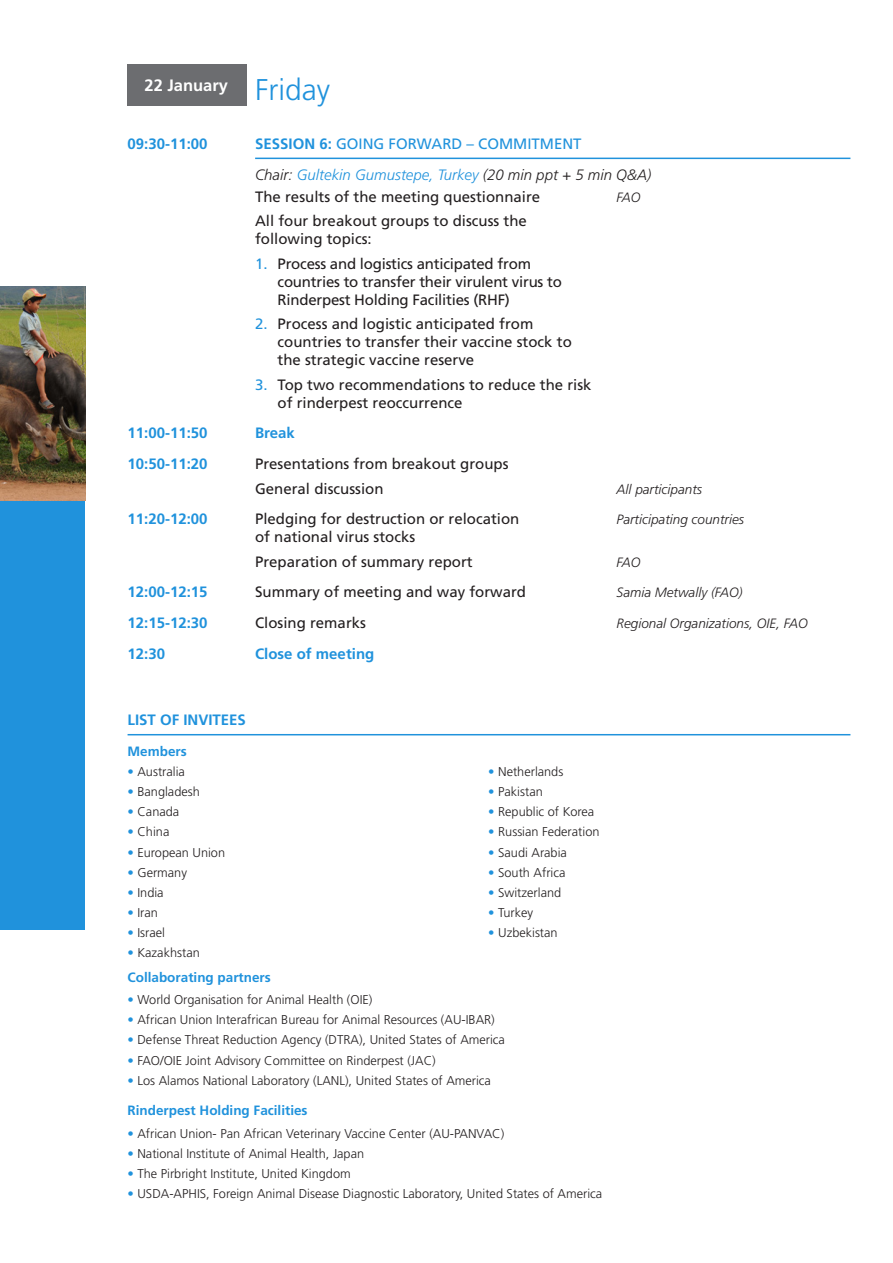
<style>
.page{position:relative;width:893px;height:1263px;background:#fff}
.page>*{position:absolute;margin:0;border:0;box-sizing:border-box;transform-origin:0 0}
.t1{font:700 16.5px "Frutiger LT Std";color:#fff}
.agenda_testo{font:15px/18px "Frutiger LT Std";color:#231f20}
.agenda_testo-2{font:italic 300 15px "Frutiger LT Std";color:#231f20}
.agenda_testo-3{font:700 15px "Frutiger LT Std";color:#2092dc}
.agenda_break{font:700 15px "Frutiger LT Std";color:#2092dc}
.agenda_session{font:15px "Frutiger LT Std";color:#2092dc}
.agenda_session-2{font:700 15px "Frutiger LT Std";color:#2092dc}
.agenda_testo-4{font:italic 300 13.5px "Frutiger LT Std";color:#231f20}
.agenda_testo-5{font:700 13.5px "Frutiger LT Std";color:#2092dc}
.agenda_testo-6{font:300 12.75px "Frutiger LT Std";color:#231f20}
.s1{font-weight:300;font-size:30px;color:#2092dc}
.s2{font-weight:700}
.s3{color:#2092dc}
.s4{font-weight:700;color:#2092dc}
</style>
<div class="page">
<img style="left:0;top:287px;width:85px;height:214px">
<div style="left:0;top:501px;width:85px;height:428px;background:#2092dc"></div>
<hr style="left:128px;top:734px;width:722px;height:1px;background:#2092dc">
<div style="left:128px;top:64px;width:119px;height:42px;background:#6c6d70"></div>
<hr style="left:255px;top:158px;width:595px;height:1px;background:#2092dc">
<p class="t1" style="left:145px;top:76px;width:187px">22 January <span class="s1">Friday</span></p>
<p class="agenda_session-2" style="left:128px;top:135px;width:82px">09:30-11:00</p>
<p class="agenda_session" style="left:255px;top:135px;width:328px"><span class="s2">SESSION 6:</span> GOING FORWARD – COMMITMENT</p>
<p class="agenda_testo-2" style="left:255px;top:166px;width:398px">Chair: <span class="s3">Gultekin Gumustepe, Turkey</span> (20 min ppt + 5 min Q&amp;A)</p>
<p class="agenda_testo" style="left:255px;top:188px;width:287px">The results of the meeting questionnaire</p>
<p class="agenda_testo-4" style="left:617px;top:190px;width:26px">FAO</p>
<p class="agenda_testo" style="left:255px;top:212px;width:273px">All four breakout groups to discuss the following topics:</p>
<p class="agenda_testo" style="left:278px;top:255px;width:286px;text-indent:-22px"><span class="s3">1.</span> Process and logistics anticipated from countries to transfer their virulent virus to<br>Rinderpest Holding Facilities (RHF)</p>
<p class="agenda_testo" style="left:278px;top:315px;width:296px;text-indent:-22px"><span class="s3">2.</span> Process and logistic anticipated from countries to transfer their vaccine stock to the strategic vaccine reserve</p>
<p class="agenda_testo" style="left:278px;top:375px;width:315px;text-indent:-22px"><span class="s3">3.</span> Top two recommendations to reduce the risk of rinderpest reoccurrence</p>
<p class="agenda_break" style="left:128px;top:424px;width:82px">11:00-11:50</p>
<p class="agenda_break" style="left:255px;top:424px;width:41px">Break</p>
<p class="agenda_testo-3" style="left:128px;top:455px;width:82px">10:50-11:20</p>
<p class="agenda_testo" style="left:255px;top:455px;width:255px">Presentations from breakout groups</p>
<p class="agenda_testo" style="left:255px;top:479px;width:130px">General discussion</p>
<p class="agenda_testo-4" style="left:617px;top:481px;width:87px">All participants</p>
<p class="agenda_testo-3" style="left:128px;top:510px;width:82px">11:20-12:00</p>
<p class="agenda_testo" style="left:255px;top:510px;width:266px">Pledging for destruction or relocation</p>
<p class="agenda_testo-4" style="left:617px;top:512px;width:129px">Participating countries</p>
<p class="agenda_testo" style="left:255px;top:528px;width:162px">of national virus stocks</p>
<p class="agenda_testo" style="left:255px;top:552px;width:219px">Preparation of summary report</p>
<p class="agenda_testo-4" style="left:617px;top:554px;width:26px">FAO</p>
<p class="agenda_testo-3" style="left:128px;top:583px;width:82px">12:00-12:15</p>
<p class="agenda_testo" style="left:255px;top:583px;width:272px">Summary of meeting and way forward</p>
<p class="agenda_testo-4" style="left:617px;top:585px;width:128px">Samia Metwally (FAO)</p>
<p class="agenda_testo-3" style="left:128px;top:614px;width:82px">12:15-12:30</p>
<p class="agenda_testo" style="left:255px;top:614px;width:112px">Closing remarks</p>
<p class="agenda_testo-4" style="left:617px;top:616px;width:193px">Regional Organizations, OIE, FAO</p>
<p class="agenda_break" style="left:128px;top:645px;width:39px">12:30</p>
<p class="agenda_break" style="left:255px;top:645px;width:121px">Close of meeting</p>
<p class="agenda_session-2" style="left:128px;top:711px;width:120px">LIST OF INVITEES</p>
<p class="agenda_testo-5" style="left:128px;top:744px;width:61px">Members</p>
<p class="agenda_testo-6" style="left:128px;top:764px;width:59px"><span class="s4">•</span> Australia</p>
<p class="agenda_testo-6" style="left:128px;top:784px;width:74px"><span class="s4">•</span> Bangladesh</p>
<p class="agenda_testo-6" style="left:128px;top:805px;width:53px"><span class="s4">•</span> Canada</p>
<p class="agenda_testo-6" style="left:128px;top:825px;width:43px"><span class="s4">•</span> China</p>
<p class="agenda_testo-6" style="left:128px;top:845px;width:99px"><span class="s4">•</span> European Union</p>
<p class="agenda_testo-6" style="left:128px;top:865px;width:61px"><span class="s4">•</span> Germany</p>
<p class="agenda_testo-6" style="left:128px;top:885px;width:38px"><span class="s4">•</span> India</p>
<p class="agenda_testo-6" style="left:128px;top:905px;width:32px"><span class="s4">•</span> Iran</p>
<p class="agenda_testo-6" style="left:128px;top:925px;width:39px"><span class="s4">•</span> Israel</p>
<p class="agenda_testo-6" style="left:128px;top:945px;width:74px"><span class="s4">•</span> Kazakhstan</p>
<p class="agenda_testo-6" style="left:488px;top:764px;width:77px"><span class="s4">•</span> Netherlands</p>
<p class="agenda_testo-6" style="left:488px;top:784px;width:56px"><span class="s4">•</span> Pakistan</p>
<p class="agenda_testo-6" style="left:488px;top:805px;width:108px"><span class="s4">•</span> Republic of Korea</p>
<p class="agenda_testo-6" style="left:488px;top:825px;width:113px"><span class="s4">•</span> Russian Federation</p>
<p class="agenda_testo-6" style="left:488px;top:845px;width:80px"><span class="s4">•</span> Saudi Arabia</p>
<p class="agenda_testo-6" style="left:488px;top:865px;width:79px"><span class="s4">•</span> South Africa</p>
<p class="agenda_testo-6" style="left:488px;top:885px;width:74px"><span class="s4">•</span> Switzerland</p>
<p class="agenda_testo-6" style="left:488px;top:905px;width:46px"><span class="s4">•</span> Turkey</p>
<p class="agenda_testo-6" style="left:488px;top:925px;width:71px"><span class="s4">•</span> Uzbekistan</p>
<p class="agenda_testo-5" style="left:128px;top:969px;width:145px">Collaborating partners</p>
<p class="agenda_testo-6" style="left:128px;top:992px;width:246px"><span class="s4">•</span> World Organisation for Animal Health (OIE)</p>
<p class="agenda_testo-6" style="left:128px;top:1013px;width:369px"><span class="s4">•</span> African Union Interafrican Bureau for Animal Resources (AU-IBAR)</p>
<p class="agenda_testo-6" style="left:128px;top:1033px;width:379px"><span class="s4">•</span> Defense Threat Reduction Agency (DTRA), United States of America</p>
<p class="agenda_testo-6" style="left:128px;top:1053px;width:310px"><span class="s4">•</span> FAO/OIE Joint Advisory Committee on Rinderpest (JAC)</p>
<p class="agenda_testo-6" style="left:128px;top:1073px;width:365px"><span class="s4">•</span> Los Alamos National Laboratory (LANL), United States of America</p>
<p class="agenda_testo-5" style="left:128px;top:1103px;width:182px">Rinderpest Holding Facilities</p>
<p class="agenda_testo-6" style="left:128px;top:1126px;width:378px"><span class="s4">•</span> African Union- Pan African Veterinary Vaccine Center (AU-PANVAC)</p>
<p class="agenda_testo-6" style="left:128px;top:1146px;width:238px"><span class="s4">•</span> National Institute of Animal Health, Japan</p>
<p class="agenda_testo-6" style="left:128px;top:1166px;width:225px"><span class="s4">•</span> The Pirbright Institute, United Kingdom</p>
<p class="agenda_testo-6" style="left:128px;top:1186px;width:476px"><span class="s4">•</span> USDA-APHIS, Foreign Animal Disease Diagnostic Laboratory, United States of America</p>
</div>
